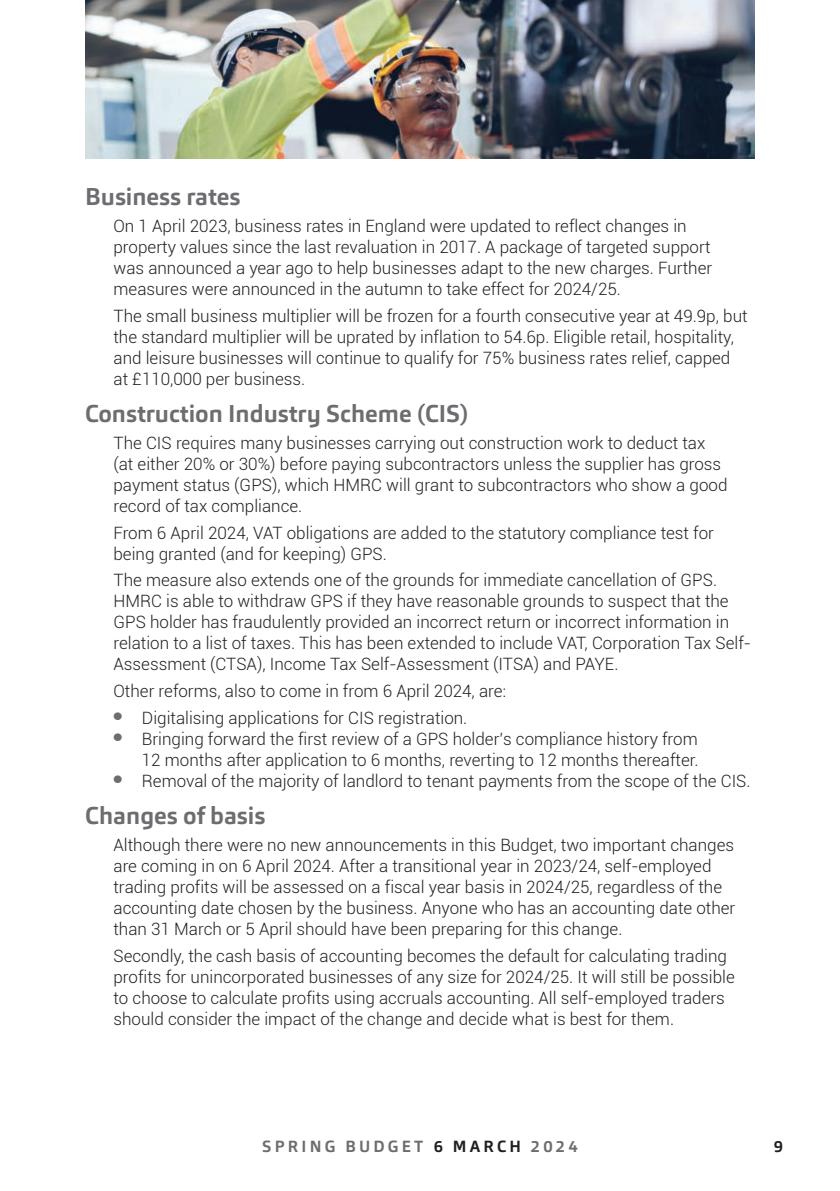
<style>
.page{position:relative;width:840px;height:1191px;background:#fff}
.page>*{position:absolute;margin:0;border:0;box-sizing:border-box;transform-origin:0 0}
.t1{font:700 24px "Carnac";color:#6c6d70}
.t2{font:300 17px/21px "Roboto";color:#231f20}
.t3{font:700 16px "Carnac";letter-spacing:.2em;color:#6c6d70}
.t4{font:700 16px "Carnac";color:#231f20}
.s1{color:#231f20}
</style>
<div class="page">
<img style="left:85px;top:0;width:669px;height:159px">
<h1 class="t1" style="left:85px;top:181px;width:157px">Business rates</h1>
<p class="t2" style="left:113px;top:215px;width:600px">On 1 April 2023, business rates in England were updated to reflect changes in property values since the last revaluation in 2017. A package of targeted support was announced a year ago to help businesses adapt to the new charges. Further measures were announced in the autumn to take effect for 2024/25.</p>
<p class="t2" style="left:113px;top:304px;width:635px">The small business multiplier will be frozen for a fourth consecutive year at 49.9p, but the standard multiplier will be uprated by inflation to 54.6p. Eligible retail, hospitality, and leisure businesses will continue to qualify for 75% business rates relief, capped at £110,000 per business.</p>
<h1 class="t1" style="left:85px;top:398px;width:384px">Construction Industry Scheme (CIS)</h1>
<p class="t2" style="left:113px;top:432px;width:615px">The CIS requires many businesses carrying out construction work to deduct tax (at either 20% or 30%) before paying subcontractors unless the supplier has gross payment status (GPS), which HMRC will grant to subcontractors who show a good record of tax compliance.</p>
<p class="t2" style="left:113px;top:521px;width:601px">From 6 April 2024, VAT obligations are added to the statutory compliance test for being granted (and for keeping) GPS.</p>
<p class="t2" style="left:113px;top:569px;width:638px">The measure also extends one of the grounds for immediate cancellation of GPS.<br>HMRC is able to withdraw GPS if they have reasonable grounds to suspect that the GPS holder has fraudulently provided an incorrect return or incorrect information in relation to a list of taxes. This has been extended to include VAT, Corporation Tax Self-Assessment (CTSA), Income Tax Self-Assessment (ITSA) and PAYE.</p>
<p class="t2" style="left:113px;top:680px;width:394px">Other reforms, also to come in from 6 April 2024, are:</p>
<p class="t2" style="left:113px;top:706px;width:355px"><sup>●</sup> Digitalising applications for CIS registration.</p>
<p class="t2" style="left:113px;top:727px;width:586px;text-align:right"><sup>●</sup> Bringing forward the first review of a GPS holder’s compliance history from<br>12 months after application to 6 months, reverting to 12 months thereafter.</p>
<p class="t2" style="left:113px;top:769px;width:638px"><sup>●</sup> Removal of the majority of landlord to tenant payments from the scope of the CIS.</p>
<h1 class="t1" style="left:85px;top:800px;width:182px">Changes of basis</h1>
<p class="t2" style="left:113px;top:834px;width:623px">Although there were no new announcements in this Budget, two important changes are coming in on 6 April 2024. After a transitional year in 2023/24, self-employed trading profits will be assessed on a fiscal year basis in 2024/25, regardless of the accounting date chosen by the business. Anyone who has an accounting date other than 31 March or 5 April should have been preparing for this change.</p>
<p class="t2" style="left:113px;top:944px;width:622px">Secondly, the cash basis of accounting becomes the default for calculating trading profits for unincorporated businesses of any size for 2024/25. It will still be possible to choose to calculate profits using accruals accounting. All self-employed traders should consider the impact of the change and decide what is best for them.</p>
<p class="t3" style="left:262px;top:1136px;width:317px">SPRING BUDGET <span class="s1">6 MARCH</span> 2024</p>
<p class="t4" style="left:773px;top:1136px;width:11px">9</p>
</div>
